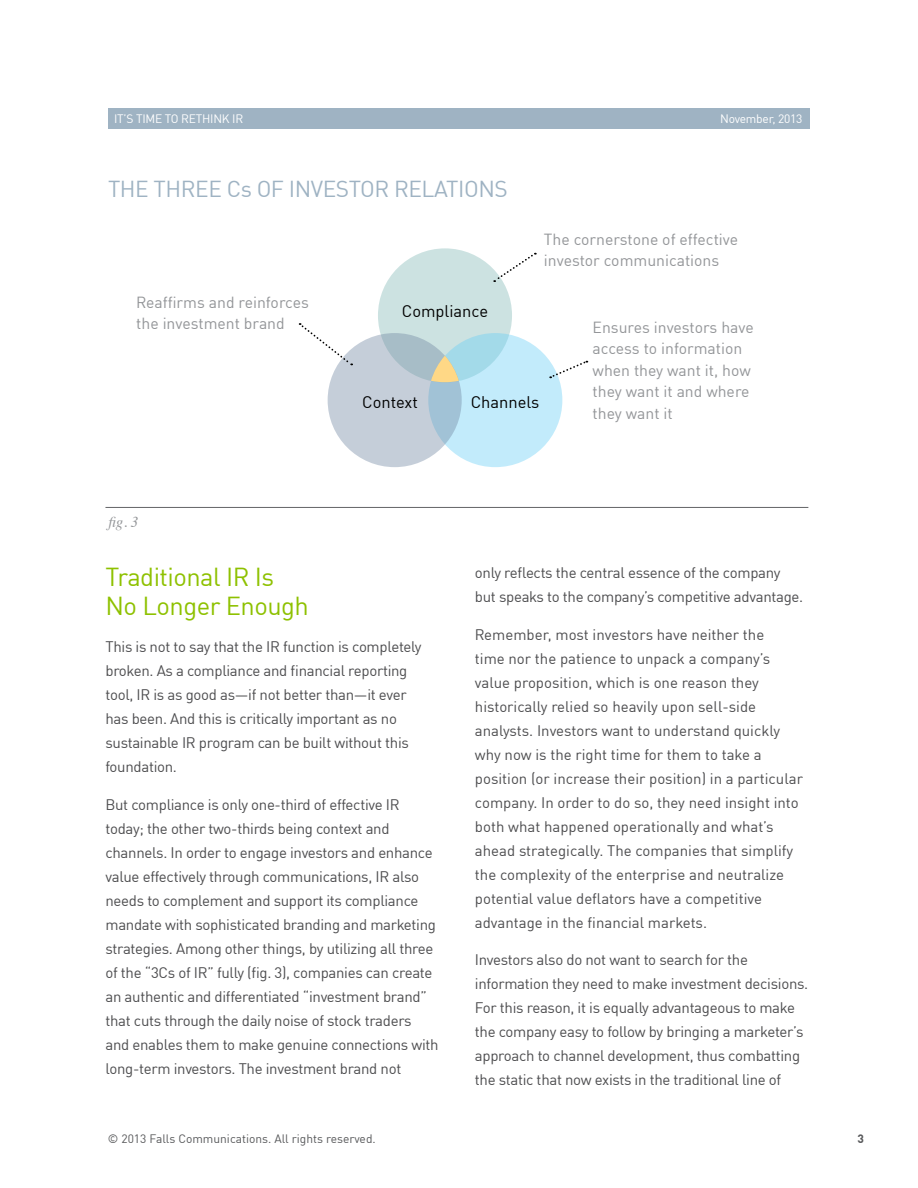
<style>
.page{position:relative;width:918px;height:1188px;background:#fff}
.page>*{position:absolute;margin:0;border:0;box-sizing:border-box;transform-origin:0 0}
.t1{font:25.5px/28.5px "DIN Offc";letter-spacing:-.02em;color:#8ec100}
.t2{font:22.65px "DIN Offc";letter-spacing:.055em;color:#9fb3c3}
.t3{font:16.5px "DIN Offc";color:#000}
.t4{font:15.75px/21.5px "DIN Offc";color:#939598}
.t5{font:15px/24px "DIN Offc";letter-spacing:-.02em;color:#4d4d4f}
.t6{font:15px/24px "DIN Offc";color:#4d4d4f}
.t7{font:italic 15px "Times";color:#939598}
.t8{font:12px "DIN Offc";color:#58595b}
.t9{font:12px "DIN Offc";letter-spacing:-.02em;color:#fff}
.t10{font:700 12px "DIN Offc";color:#58595b}
</style>
<div class="page">
<div style="left:108px;top:108px;width:702px;height:21px;background:#9fb3c3"></div>
<hr style="left:105px;top:507px;width:703px;height:1px;background:#636466">
<div style="left:378px;top:248px;width:134px;height:134px;background:#cce2e1;border-radius:50%"></div>
<svg style="left:428px;top:333px;width:134px;height:134px;background:#bde8f8"></svg>
<svg style="left:328px;top:333px;width:134px;height:134px;background:#bdcad6"></svg>
<svg style="left:431px;top:356px;width:28px;height:26px"></svg>
<svg style="left:300px;top:323px;width:52px;height:43px"></svg>
<svg style="left:493px;top:253px;width:43px;height:30px"></svg>
<svg style="left:550px;top:360px;width:37px;height:18px"></svg>
<p class="t9" style="left:114px;top:111px;width:126px">It’s ti me to rethi nk IR</p>
<p class="t9" style="left:720px;top:111px;width:84px">November, 2013</p>
<h2 class="t2" style="left:108px;top:175px;width:14px">the</h2>
<h2 class="t2" style="left:154px;top:175px;width:15px">three</h2>
<h2 class="t2" style="left:227px;top:175px;width:110px">csof investor</h2>
<h2 class="t2" style="left:394px;top:175px;width:28px">Relations</h2>
<p class="t4" style="left:544px;top:228px;width:196px">The cornerstone of effective investor communications</p>
<p class="t4" style="left:136px;top:291px;width:174px">Reaffirms and reinforces the investment brand</p>
<p class="t7" style="left:108px;top:509px;width:31px">fig. 3</p>
<p class="t3" style="left:402px;top:300px;width:88px">Compliance</p>
<p class="t3" style="left:362px;top:392px;width:57px">Context</p>
<p class="t3" style="left:471px;top:392px;width:70px">Channels</p>
<p class="t4" style="left:593px;top:316px;width:163px">Ensures investors have access to information when they want it, how they want it and where they want it</p>
<h1 class="t1" style="left:105px;top:562px;width:205px">Traditional IR Is<br>No Longer Enough</h1>
<p class="t5" style="left:105px;top:635px;width:318px">This is not to say that the IR function is completely broken. As a compliance and financial reporting tool, IR is as good as—if not better than—it ever has been. And this is critically important as no sustainable IR program can be built without this foundation.</p>
<p class="t5" style="left:105px;top:792px;width:335px">But compliance is only one-third of effective IR today; the other two-thirds being context and channels. In order to engage investors and enhance value effectively through communications, IR also needs to complement and support its compliance mandate with sophisticated branding and marketing strategies. Among other things, by utilizing all three of the “3Cs of IR” fully (fig. 3), companies can create an authentic and differentiated “investment brand” that cuts through the daily noise of stock traders and enables them to make genuine connections with long-term investors. The investment brand not</p>
<p class="t5" style="left:475px;top:561px;width:330px">only reflects the central essence of the company but speaks to the company’s competitive advantage.</p>
<p class="t6" style="left:475px;top:622px;width:330px">Remember, most investors have neither the<br>time nor the patience to unpack a company’s value proposition, which is one reason they historically relied so heavily upon sell-side analysts. Investors want to understand quickly why now is the right time for them to take a position (or increase their position) in a particular company. In order to do so, they need insight into both what happened operationally and what’s ahead strategically. The companies that simplify the complexity of the enterprise and neutralize potential value deflators have a competitive advantage in the financial markets.</p>
<p class="t5" style="left:475px;top:948px;width:335px">Investors also do not want to search for the information they need to make investment decisions.<br>For this reason, it is equally advantageous to make the company easy to follow by bringing a marketer’s approach to channel development, thus combatting the static that now exists in the traditional line of</p>
<p class="t8" style="left:108px;top:1131px;width:269px">© 2013 Falls Communications. All rights reserved.</p>
<p class="t10" style="left:857px;top:1130px;width:8px">3</p>
</div>
